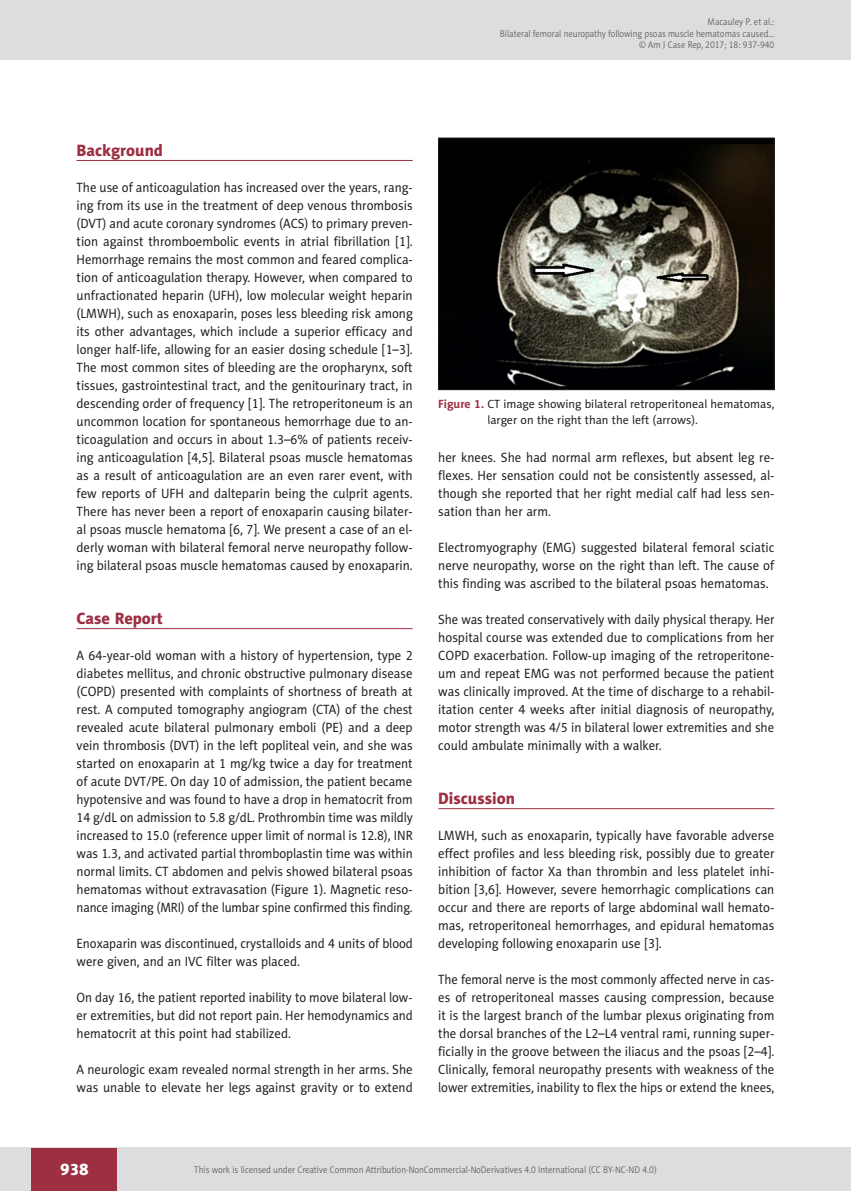
<style>
.page{position:relative;width:851px;height:1191px;background:#fff}
.page>*{position:absolute;margin:0;border:0;box-sizing:border-box;transform-origin:0 0}
.AJCR_Headline_1{font:16.5px "Naomi Sans EFN Heavy";color:#9d2f42}
.t1{font:16.5px "Naomi Sans EFN Heavy";color:#fff}
.AJCR_Body{font:13.5px/18px "Naomi Sans EFN";color:#231f20;text-align:justify;scale:.94 1}
.AJCR_Body-2{font:13.5px/18px "Naomi Sans EFN";color:#231f20;text-align:justify;scale:.95 1}
.AJCR_Rycina_tytul{font:12px/15.8px "Naomi Sans EFN";color:#231f20}
.AJCR_pagina_zywa{font:9.75px/11.2px "Naomi Sans EFN Light";color:#57585a;text-align:right;scale:.9 1}
.AJCR_pagina_sygnatur{font:9.75px "Naomi Sans EFN Light";color:#57585a;scale:.9 1}
.s1{font-weight:700;color:#9d2f42}
</style>
<div class="page">
<hr style="left:77px;top:160px;width:335px;height:1px;background:#9d2f42">
<hr style="left:77px;top:628px;width:335px;height:1px;background:#9d2f42">
<hr style="left:438px;top:808px;width:336px;height:1px;background:#9d2f42">
<img style="left:440px;top:140px;width:332px;height:248px">
<div style="left:438px;top:138px;width:336px;height:252px;border:1px solid #231f20"></div>
<div style="left:0;top:1148px;width:850px;height:43px;background:#dcdddf"></div>
<div style="left:32px;top:1147px;width:85px;height:43px;background:#9d2f42"></div>
<div style="left:0;top:0;width:850px;height:60px;background:#dcdddf"></div>
<hr style="left:850px;top:0;width:1px;height:60px;background:#dcdddf">
<p class="AJCR_pagina_zywa" style="left:500px;top:16px;width:306px">Macauley P. et al.:<br>Bilateral femoral neuropathy following psoas muscle hematomas caused…</p>
<p class="AJCR_pagina_sygnatur" style="left:639px;top:39px;width:152px">© Am J Case Rep, 2017; 18: 937-940</p>
<p class="AJCR_Headline_1" style="left:77px;top:140px;width:88px">Background</p>
<p class="AJCR_Body" style="left:77px;top:178px;width:359px">The use of anticoagulation has increased over the years, rang&shy;ing from its use in the treatment of deep venous thrombosis (DVT) and acute coronary syndromes (ACS) to primary preven&shy;tion against thromboembolic events in atrial fibrillation [1].<br>Hemorrhage remains the most common and feared complica&shy;tion of anticoagulation therapy. However, when compared to unfractionated heparin (UFH), low molecular weight heparin (LMWH), such as enoxaparin, poses less bleeding risk among its other advantages, which include a superior efficacy and longer half-life, allowing for an easier dosing schedule [1–3].<br>The most common sites of bleeding are the oropharynx, soft tissues, gastrointestinal tract, and the genitourinary tract, in descending order of frequency [1]. The retroperitoneum is an uncommon location for spontaneous hemorrhage due to an&shy;ticoagulation and occurs in about 1.3–6% of patients receiv&shy;ing anticoagulation [4,5]. Bilateral psoas muscle hematomas as a result of anticoagulation are an even rarer event, with few reports of UFH and dalteparin being the culprit agents.<br>There has never been a report of enoxaparin causing bilater&shy;al psoas muscle hematoma [6, 7]. We present a case of an el&shy;derly woman with bilateral femoral nerve neuropathy follow&shy;ing bilateral psoas muscle hematomas caused by enoxaparin.</p>
<p class="AJCR_Headline_1" style="left:77px;top:608px;width:88px">Case Report</p>
<p class="AJCR_Body-2" style="left:77px;top:646px;width:355px">A 64-year-old woman with a history of hypertension, type 2 diabetes mellitus, and chronic obstructive pulmonary disease (COPD) presented with complaints of shortness of breath at rest. A computed tomography angiogram (CTA) of the chest revealed acute bilateral pulmonary emboli (PE) and a deep vein thrombosis (DVT) in the left popliteal vein, and she was started on enoxaparin at 1 mg/kg twice a day for treatment of acute DVT/PE. On day 10 of admission, the patient became hypotensive and was found to have a drop in hematocrit from 14 g/dL on admission to 5.8 g/dL. Prothrombin time was mildly increased to 15.0 (reference upper limit of normal is 12.8), INR was 1.3, and activated partial thromboplastin time was within normal limits. CT abdomen and pelvis showed bilateral psoas hematomas without extravasation (Figure 1). Magnetic reso&shy;nance imaging (MRI) of the lumbar spine confirmed this finding.</p>
<p class="AJCR_Body" style="left:77px;top:934px;width:359px">Enoxaparin was discontinued, crystalloids and 4 units of blood were given, and an IVC filter was placed.</p>
<p class="AJCR_Body" style="left:77px;top:988px;width:359px">On day 16, the patient reported inability to move bilateral low&shy;er extremities, but did not report pain. Her hemodynamics and hematocrit at this point had stabilized.</p>
<p class="AJCR_Body-2" style="left:77px;top:1060px;width:355px">A neurologic exam revealed normal strength in her arms. She was unable to elevate her legs against gravity or to extend</p>
<p class="AJCR_Rycina_tytul" style="left:487px;top:396px;width:288px;text-indent:-49px"><span class="s1">Figure 1.</span> CT image showing bilateral retroperitoneal hematomas, larger on the right than the left (arrows).</p>
<p class="AJCR_Body-2" style="left:438px;top:448px;width:355px">her knees. She had normal arm reflexes, but absent leg re&shy;flexes. Her sensation could not be consistently assessed, al&shy;though she reported that her right medial calf had less sen&shy;sation than her arm.</p>
<p class="AJCR_Body-2" style="left:438px;top:538px;width:355px">Electromyography (EMG) suggested bilateral femoral sciatic nerve neuropathy, worse on the right than left. The cause of this finding was ascribed to the bilateral psoas hematomas.</p>
<p class="AJCR_Body" style="left:438px;top:610px;width:359px">She was treated conservatively with daily physical therapy. Her hospital course was extended due to complications from her COPD exacerbation. Follow-up imaging of the retroperitone&shy;um and repeat EMG was not performed because the patient was clinically improved. At the time of discharge to a rehabil&shy;itation center 4 weeks after initial diagnosis of neuropathy, motor strength was 4/5 in bilateral lower extremities and she could ambulate minimally with a walker.</p>
<p class="AJCR_Headline_1" style="left:438px;top:788px;width:78px">Discussion</p>
<p class="AJCR_Body-2" style="left:438px;top:826px;width:355px">LMWH, such as enoxaparin, typically have favorable adverse effect profiles and less bleeding risk, possibly due to greater inhibition of factor Xa than thrombin and less platelet inhi&shy;bition [3,6]. However, severe hemorrhagic complications can occur and there are reports of large abdominal wall hemato&shy;mas, retroperitoneal hemorrhages, and epidural hematomas developing following enoxaparin use [3].</p>
<p class="AJCR_Body" style="left:438px;top:970px;width:359px">The femoral nerve is the most commonly affected nerve in cas&shy;es of retroperitoneal masses causing compression, because it is the largest branch of the lumbar plexus originating from the dorsal branches of the L2–L4 ventral rami, running super&shy;ficially in the groove between the iliacus and the psoas [2–4].<br>Clinically, femoral neuropathy presents with weakness of the lower extremities, inability to flex the hips or extend the knees,</p>
<p class="t1" style="left:60px;top:1159px;width:30px">938</p>
<p class="AJCR_pagina_zywa" style="left:194px;top:1164px;width:515px">This work is licensed under Creative Common Attribution-NonCommercial-NoDerivatives 4.0 International (CC BY-NC-ND 4.0)</p>
</div>
